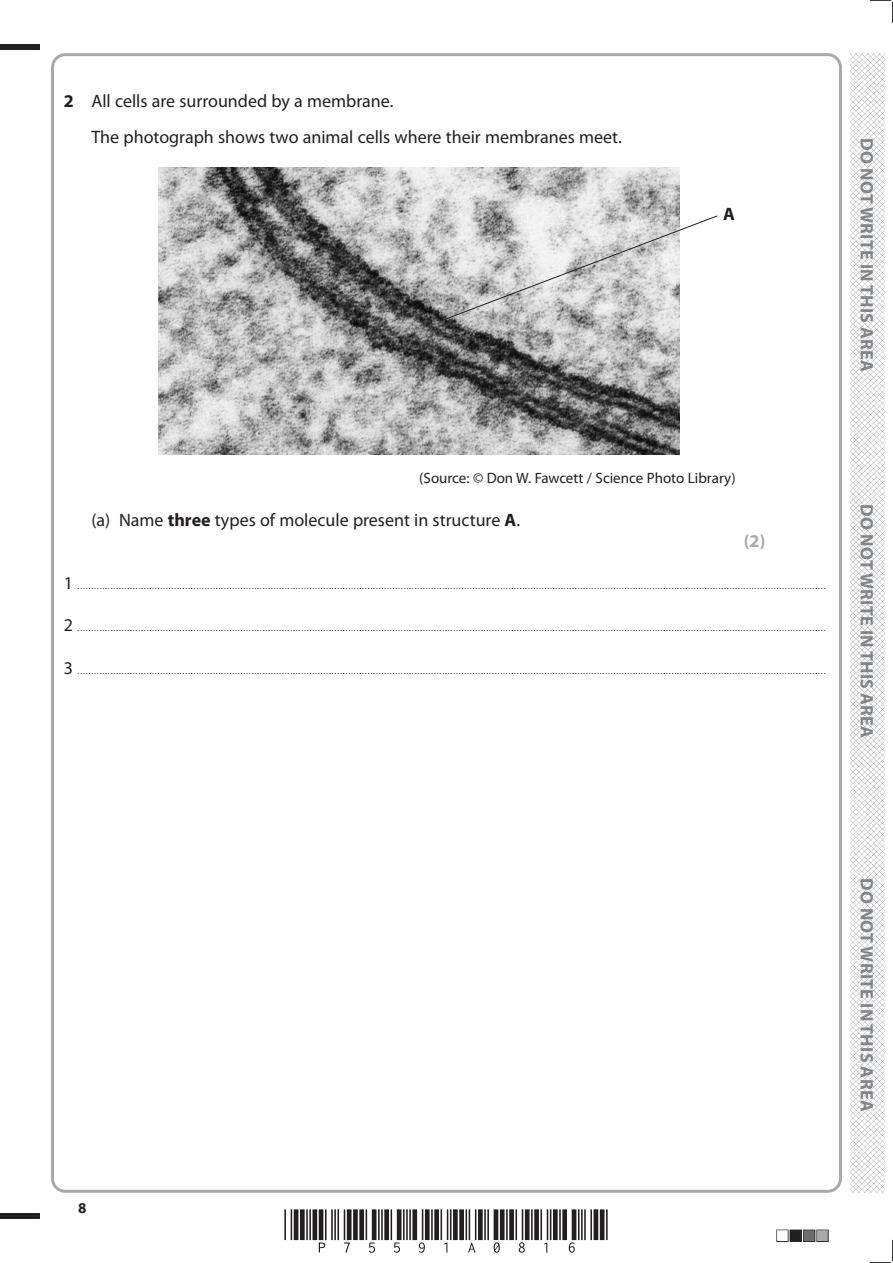
<style>
.page{position:relative;width:893px;height:1263px;background:#fff}
.page>*{position:absolute;margin:0;border:0;box-sizing:border-box;transform-origin:0 0}
.t1{font:18px/36px "Myriad Pro";color:#231f20}
.t2{font:700 18px "Myriad Pro";letter-spacing:.02em;color:#808285}
.t3{font:700 18px "Myriad Pro";color:#a8a9ad}
.t4{font:700 18px "Myriad Pro";color:#231f20}
.t5{font:15px "Myriad Pro";color:#231f20}
.t6{font:700 15px "Myriad Pro";color:#231f20}
.t7{font:9px "Myriad Pro";color:#231f20}
.s1{font-weight:700}
.s2{font-size:18px}
</style>
<div class="page">
<div style="left:0;top:44px;width:40px;height:5px;background:#231f20"></div>
<div style="left:0;top:1214px;width:40px;height:5px;background:#231f20"></div>
<svg style="left:870px;top:0;width:23px;height:23px"></svg>
<svg style="left:870px;top:1240px;width:23px;height:23px"></svg>
<img style="left:850px;top:53px;width:34px;height:1140px">
<img style="left:158px;top:168px;width:521px;height:286px">
<svg style="left:442px;top:215px;width:276px;height:106px"></svg>
<h1 class="t1" style="left:91px;top:83px;width:532px;text-indent:-28px"><span class="s1">2</span> All cells are surrounded by a membrane.<br>The photograph shows two animal cells where their membranes meet.</h1>
<h1 class="t4" style="left:723px;top:202px;width:13px">A</h1>
<h1 class="t2" style="left:878px;top:138px;width:235px;rotate:90deg">DO NOT WRITE IN THIS AREA</h1>
<h2 class="t5" style="left:419px;top:469px;width:318px">(Source: © Don W. Fawcett / Science Photo Library)</h2>
<h1 class="t1" style="left:91px;top:501px;width:430px">(a) Name <span class="s1">three</span> types of molecule present in structure <span class="s1">A</span>.</h1>
<h1 class="t3" style="left:744px;top:529px;width:23px">(2)</h1>
<p class="t7" style="left:64px;top:580px;width:763px"><span class="s2">1</span> ...............................................................................................................................................................................................................................................................................</p>
<p class="t7" style="left:64px;top:623px;width:763px"><span class="s2">2</span> ...............................................................................................................................................................................................................................................................................</p>
<p class="t7" style="left:64px;top:665px;width:763px"><span class="s2">3</span> ...............................................................................................................................................................................................................................................................................</p>
<h1 class="t2" style="left:878px;top:504px;width:235px;rotate:90deg">DO NOT WRITE IN THIS AREA</h1>
<h2 class="t6" style="left:78px;top:1198px;width:10px">8</h2>
<h1 class="t2" style="left:878px;top:878px;width:235px;rotate:90deg">DO NOT WRITE IN THIS AREA</h1>
</div>
